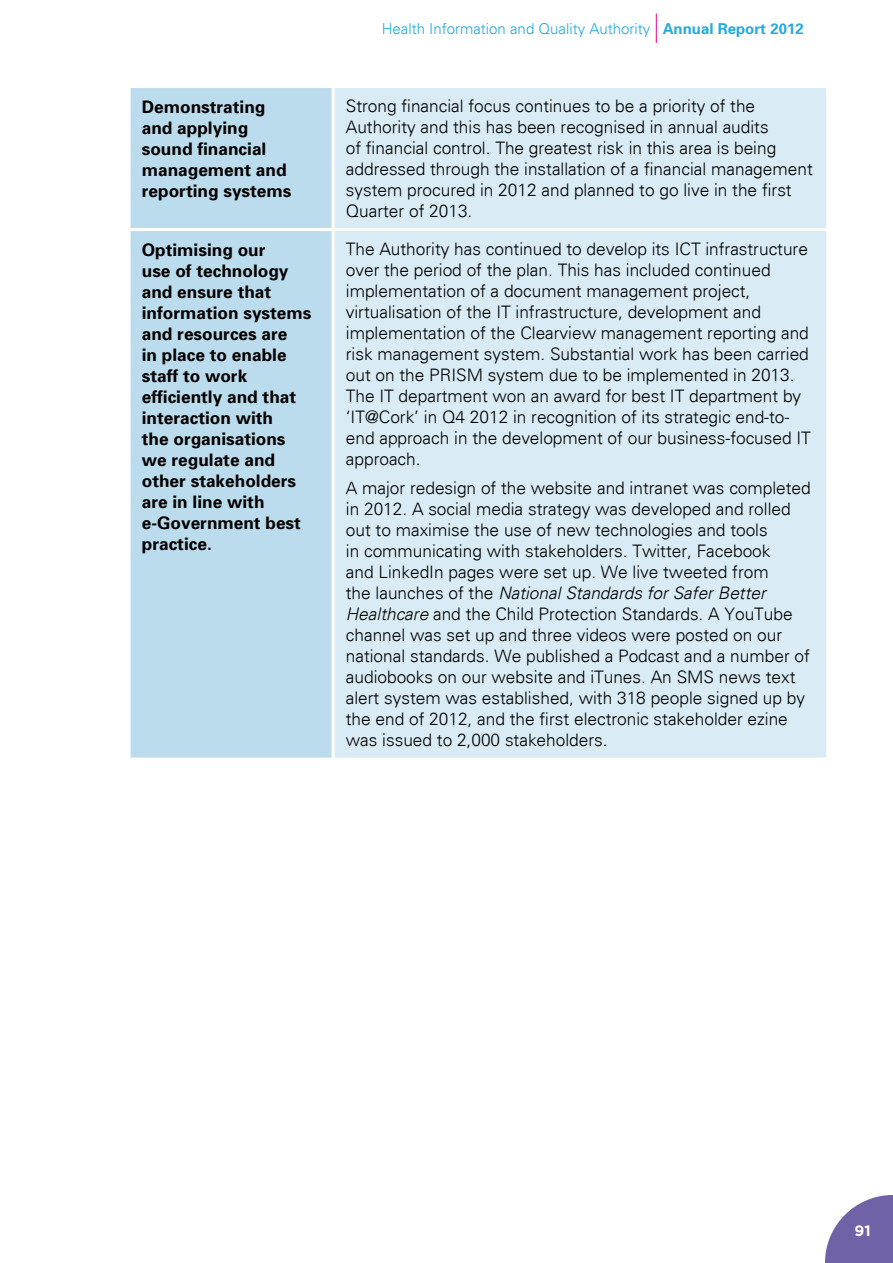
<style>
.page{position:relative;width:893px;height:1263px;background:#fff}
.page>*{position:absolute;margin:0;border:0;box-sizing:border-box;transform-origin:0 0}
.t1{font:300 17.25px/21px "Univers";color:#000}
.t2{font:700 17.25px/21px "Univers";color:#000}
.t3{font:300 15px "Univers";color:#24abe2}
.t4{font:700 15px "Gotham";color:#fff}
.s1{font-weight:700}
.s2{font-style:italic}
</style>
<div class="page">
<svg style="left:825px;top:1195px;width:68px;height:68px"></svg>
<svg style="left:656px;top:14px;width:1px;height:29px"></svg>
<div style="left:131px;top:88px;width:201px;height:669px;background:#bbdced"></div>
<div style="left:335px;top:88px;width:491px;height:669px;background:#d9ebf5"></div>
<hr style="left:128px;top:228px;width:205px;height:3px;background:#fff">
<hr style="left:333px;top:228px;width:496px;height:3px;background:#fff">
<p class="t3" style="left:382px;top:20px;width:423px">Health Information and Quality Authority <span class="s1">Annual Report 2012</span></p>
<p class="t2" style="left:142px;top:96px;width:151px">Demonstrating and applying sound financial management and reporting systems</p>
<p class="t1" style="left:346px;top:95px;width:468px">Strong financial focus continues to be a priority of the Authority and this has been recognised in annual audits<br>of financial control. The greatest risk in this area is being addressed through the installation of a financial management system procured in 2012 and planned to go live in the first Quarter of 2013.</p>
<p class="t2" style="left:142px;top:239px;width:171px">Optimising our<br>use of technology and ensure that information systems and resources are<br>in place to enable staff to work efficiently and that interaction with<br>the organisations we regulate and other stakeholders are in line with e-Government best practice.</p>
<p class="t1" style="left:346px;top:238px;width:467px">The Authority has continued to develop its ICT infrastructure over the period of the plan. This has included continued implementation of a document management project, virtualisation of the IT infrastructure, development and implementation of the Clearview management reporting and risk management system. Substantial work has been carried out on the PRISM system due to be implemented in 2013.<br>The IT department won an award for best IT department by ‘IT@Cork’ in Q4 2012 in recognition of its strategic end-to&shy;end approach in the development of our business-focused IT approach.</p>
<p class="t1" style="left:346px;top:477px;width:466px">A major redesign of the website and intranet was completed in 2012. A social media strategy was developed and rolled out to maximise the use of new technologies and tools<br>in communicating with stakeholders. Twitter, Facebook<br>and LinkedIn pages were set up. We live tweeted from<br>the launches of the <span class="s2">National Standards for Safer Better Healthcare</span> and the Child Protection Standards. A YouTube channel was set up and three videos were posted on our national standards. We published a Podcast and a number of audiobooks on our website and iTunes. An SMS news text alert system was established, with 318 people signed up by the end of 2012, and the first electronic stakeholder ezine was issued to 2,000 stakeholders.</p>
<p class="t4" style="left:854px;top:1221px;width:18px">91</p>
</div>
